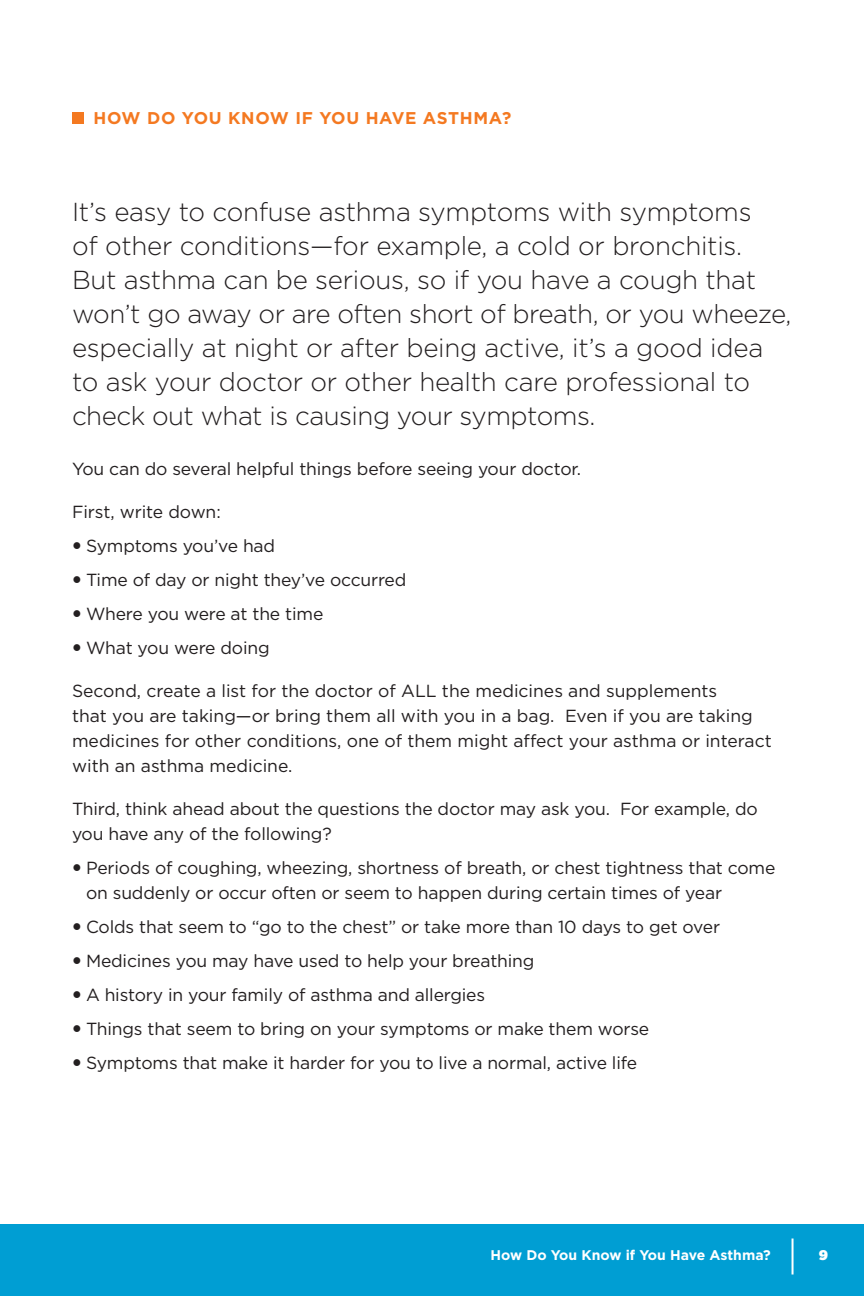
<style>
.page{position:relative;width:864px;height:1296px;background:#fff}
.page>*{position:absolute;margin:0;border:0;box-sizing:border-box;transform-origin:0 0}
.t1{font:300 26px/34px "Gotham";letter-spacing:-.01em;color:#231f20}
.t2{font:17.6px/25px "Gotham";letter-spacing:-.01em;color:#231f20}
.t3{font:700 17px "Gotham";letter-spacing:.04em;color:#f47921}
.t4{font:700 14px "Gotham";color:#fff}
.t5{font:900 14px "Gotham";color:#fff}
</style>
<div class="page">
<div style="left:72px;top:113px;width:12px;height:11px;background:#f47921"></div>
<div style="left:0;top:1224px;width:864px;height:72px;background:#009ed3"></div>
<hr style="left:792px;top:1239px;width:2px;height:36px;background:#fff">
<p class="t3" style="left:93px;top:108px;width:419px">HOW DO YOU KNOW IF YOU HAVE ASTHMA?</p>
<p class="t1" style="left:72px;top:195px;width:721px">It’s easy to confuse asthma symptoms with symptoms<br>of other conditions—for example, a cold or bronchitis.<br>But asthma can be serious, so if you have a cough that won’t go away or are often short of breath, or you wheeze, especially at night or after being active, it’s a good idea to ask your doctor or other health care professional to check out what is causing your symptoms.</p>
<p class="t2" style="left:72px;top:456px;width:511px">You can do several helpful things before seeing your doctor.</p>
<p class="t2" style="left:72px;top:499px;width:150px">First, write down:</p>
<p class="t2" style="left:86px;top:533px;width:191px">Symptoms you’ve had</p>
<p class="t2" style="left:86px;top:567px;width:322px">Time of day or night they’ve occurred</p>
<p class="t2" style="left:86px;top:601px;width:239px">Where you were at the time</p>
<p class="t2" style="left:86px;top:635px;width:185px">What you were doing</p>
<p class="t2" style="left:72px;top:678px;width:701px">Second, create a list for the doctor of ALL the medicines and supplements<br>that you are taking—or bring them all with you in a bag. Even if you are taking medicines for other conditions, one of them might affect your asthma or interact with an asthma medicine.</p>
<p class="t2" style="left:72px;top:796px;width:687px">Third, think ahead about the questions the doctor may ask you. For example, do you have any of the following?</p>
<p class="t2" style="left:86px;top:855px;width:691px">Periods of coughing, wheezing, shortness of breath, or chest tightness that come on suddenly or occur often or seem to happen during certain times of year</p>
<p class="t2" style="left:86px;top:914px;width:636px">Colds that seem to “go to the chest” or take more than 10 days to get over</p>
<p class="t2" style="left:86px;top:948px;width:450px">Medicines you may have used to help your breathing</p>
<p class="t2" style="left:86px;top:982px;width:401px">A history in your family of asthma and allergies</p>
<p class="t2" style="left:86px;top:1016px;width:565px">Things that seem to bring on your symptoms or make them worse</p>
<p class="t2" style="left:86px;top:1050px;width:553px">Symptoms that make it harder for you to live a normal, active life</p>
<p class="t4" style="left:491px;top:1247px;width:282px">How Do You Know if You Have Asthma?</p>
<p class="t5" style="left:819px;top:1247px;width:11px">9</p>
</div>
